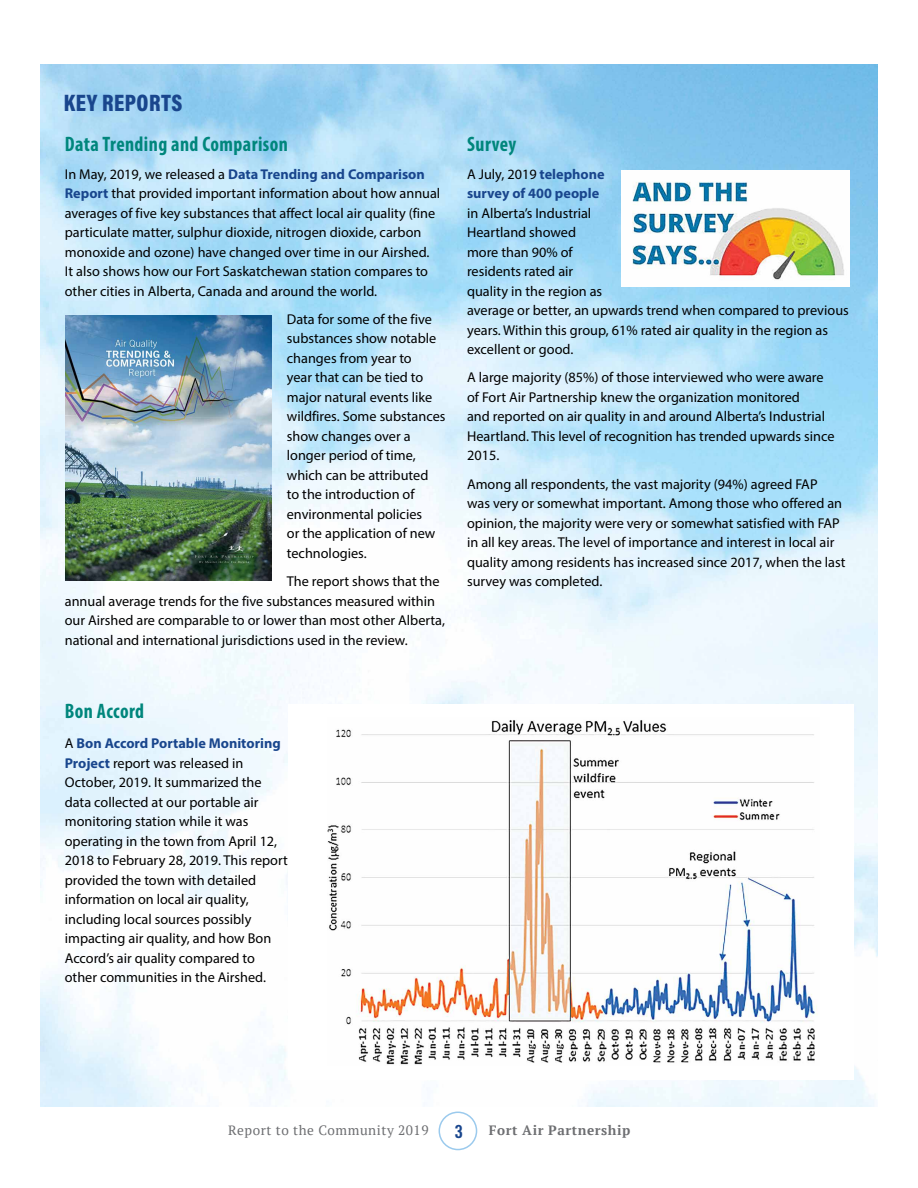
<style>
.page{position:relative;width:918px;height:1188px;background:#fff}
.page>*{position:absolute;margin:0;border:0;box-sizing:border-box;transform-origin:0 0}
.t1{font:24px "Acumin Variable Concept";letter-spacing:-.095em;color:#19468d;scale:.95 1}
.t2{font:700 condensed 21px "Myriad Pro";letter-spacing:.02em;color:#00867c;scale:.95 1}
.t3{font:18px "Trade Gothic Bold Cond Twenty";color:#19468d;scale:1.1 1}
.t4{font:14.25px/19.5px "Myriad Pro";color:#000}
.t5{font:700 14.25px/19.5px "Myriad Pro";color:#19468d}
.t6{font:13.5px "PT Serif";letter-spacing:.04em;color:#6d6e71}
.t7{font:700 13.5px "PT Serif";letter-spacing:.04em;color:#6d6e71}
.s1{font-weight:700;color:#19468d}
.s2{font-weight:400;color:#000}
</style>
<div class="page">
<img style="left:40px;top:65px;width:838px;height:1042px">
<div style="left:439px;top:1112px;width:38px;height:38px;border:2px solid #9bcaed;border-radius:50%"></div>
<img style="left:66px;top:316px;width:206px;height:264px">
<div style="left:288px;top:704px;width:566px;height:375px;background:#fff"></div>
<img style="left:328px;top:720px;width:489px;height:345px">
<img style="left:621px;top:170px;width:228px;height:116px">
<h1 class="t1" style="left:64px;top:86px;width:129px">KEY REPORTS</h1>
<h2 class="t2" style="left:65px;top:131px;width:236px">Data Trending and Comparison</h2>
<p class="t4" style="left:65px;top:164px;width:377px">In May, 2019, we released a <span class="s1">Data Trending and Comparison Report</span> that provided important information about how annual averages of five key substances that affect local air quality (fine particulate matter, sulphur dioxide, nitrogen dioxide, carbon monoxide and ozone) have changed over time in our Airshed.<br>It also shows how our Fort Saskatchewan station compares to other cities in Alberta, Canada and around the world.</p>
<p class="t4" style="left:287px;top:309px;width:160px">Data for some of the five substances show notable changes from year to<br>year that can be tied to major natural events like wildfires. Some substances show changes over a longer period of time, which can be attributed<br>to the introduction of environmental policies<br>or the application of new technologies.</p>
<p class="t4" style="left:65px;top:571px;width:382px;text-indent:222px">The report shows that the annual average trends for the five substances measured within our Airshed are comparable to or lower than most other Alberta, national and international jurisdictions used in the review.</p>
<h2 class="t2" style="left:467px;top:131px;width:53px">Survey</h2>
<p class="t5" style="left:467px;top:164px;width:139px"><span class="s2">A July, 2019</span> telephone survey of 400 people</p>
<p class="t4" style="left:467px;top:203px;width:383px">in Alberta’s Industrial<br>Heartland showed<br>more than 90% of<br>residents rated air<br>quality in the region as<br>average or better, an upwards trend when compared to previous years. Within this group, 61% rated air quality in the region as excellent or good.</p>
<p class="t4" style="left:467px;top:368px;width:369px">A large majority (85%) of those interviewed who were aware of Fort Air Partnership knew the organization monitored<br>and reported on air quality in and around Alberta’s Industrial Heartland. This level of recognition has trended upwards since 2015.</p>
<p class="t4" style="left:467px;top:474px;width:380px">Among all respondents, the vast majority (94%) agreed FAP<br>was very or somewhat important. Among those who offered an opinion, the majority were very or somewhat satisfied with FAP in all key areas. The level of importance and interest in local air quality among residents has increased since 2017, when the last survey was completed.</p>
<h2 class="t2" style="left:65px;top:698px;width:85px">Bon Accord</h2>
<p class="t4" style="left:65px;top:734px;width:225px">A <span class="s1">Bon Accord Portable Monitoring Project</span> report was released in October, 2019. It summarized the data collected at our portable air monitoring station while it was operating in the town from April 12, 2018 to February 28, 2019. This report provided the town with detailed information on local air quality, including local sources possibly impacting air quality, and how Bon Accord’s air quality compared to other communities in the Airshed.</p>
<p class="t6" style="left:228px;top:1121px;width:202px">Report to the Community 2019</p>
<p class="t3" style="left:455px;top:1121px;width:9px">3</p>
<p class="t7" style="left:489px;top:1121px;width:143px">Fort Air Partnership</p>
</div>
